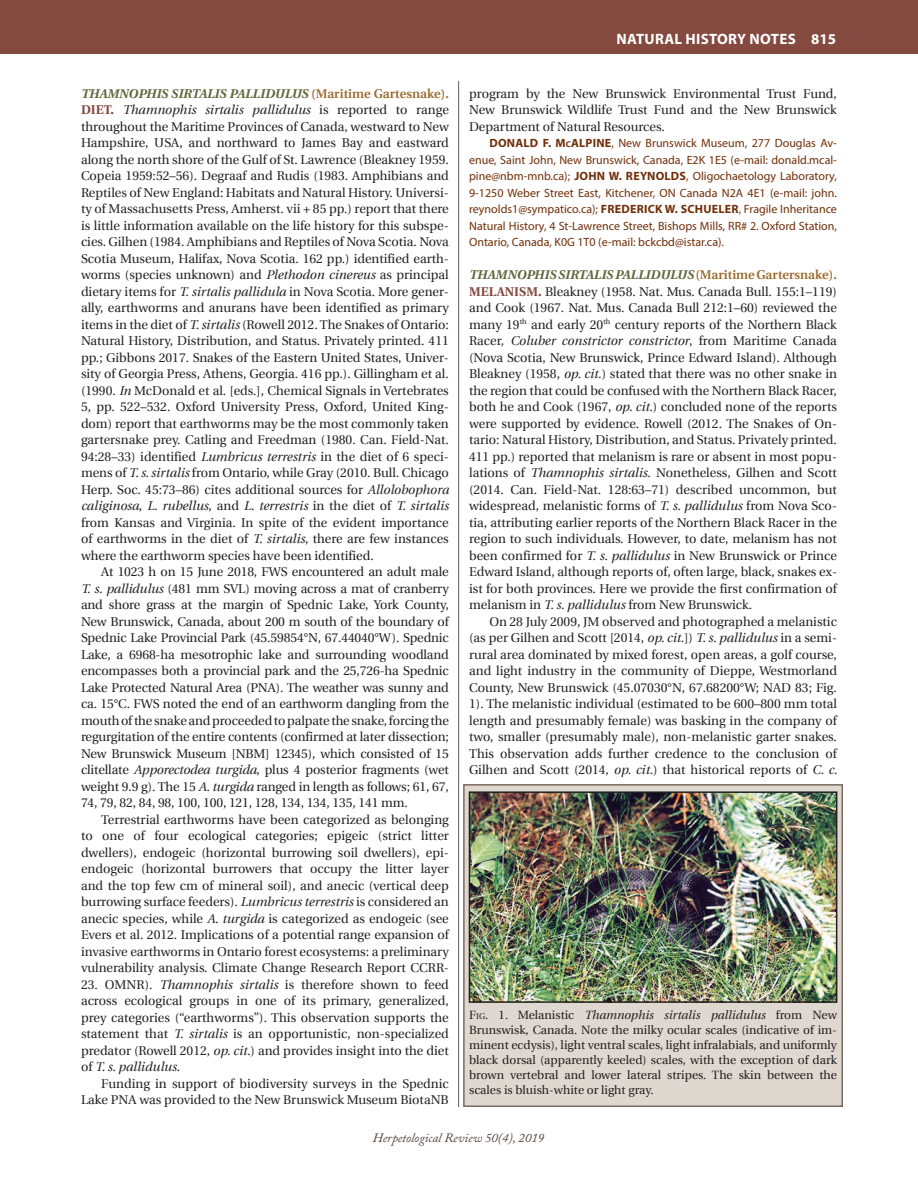
<style>
.page{position:relative;width:918px;height:1188px;background:#fff}
.page>*{position:absolute;margin:0;border:0;box-sizing:border-box;transform-origin:0 0}
.t1{font:700 15px "Myriad Pro";letter-spacing:.02em;color:#fff}
.Nat_Hist_nested_para{font:12.75px/16.5px "Utopia";color:#231f20;text-align:justify}
.t2{font:italic 12.75px "Adobe Caslon Pro";color:#504137}
.Geo_Dist_authors{font:12px/16.5px "Myriad Pro";color:#712e09;text-align:justify}
.t3{font:12px/15px "Utopia";color:#231f20;text-align:justify}
.s1{font-weight:700;font-style:italic;color:#63673c}
.s2{font-weight:600;color:#9a6a2c}
.s3{font-weight:700;color:#84493f}
.s4{font-style:italic}
.s5{font-weight:700}
.s6{font-weight:700;font-size:8.4px}
.s7{font-style:inherit}
.s8{font-size:8.4px}
</style>
<div class="page">
<hr style="left:458px;top:81px;width:1px;height:1026px;background:#5e5e5c">
<div style="left:0;top:0;width:918px;height:54px;background:#84493f"></div>
<div style="left:463px;top:784px;width:380px;height:323px;background:#ded8d1;border:2px solid #7a6a5f"></div>
<img style="left:472px;top:794px;width:362px;height:206px">
<div style="left:469px;top:791px;width:368px;height:212px;border:2px solid #231f20"></div>
<p class="Nat_Hist_nested_para" style="left:81px;top:85px;width:369px"><span class="s1">THAMNOPHIS SIRTALIS PALLIDULUS</span> <span class="s2">(Maritime Gartesnake).<br></span><span class="s3">DIET.</span> <span class="s4">Thamnophis sirtalis pallidulus</span> is reported to range throughout the Maritime Provinces of Canada, westward to New Hampshire, USA, and northward to James Bay and eastward along the north shore of the Gulf of St. Lawrence (Bleakney 1959.<br>Copeia 1959:52–56). Degraaf and Rudis (1983. Amphibians and Reptiles of New England: Habitats and Natural History. Universi&shy;ty of Massachusetts Press, Amherst. vii + 85 pp.) report that there is little information available on the life history for this subspe&shy;cies. Gilhen (1984. Amphibians and Reptiles of Nova Scotia. Nova Scotia Museum, Halifax, Nova Scotia. 162 pp.) identified earth&shy;worms (species unknown) and <span class="s4">Plethodon cinereus</span> as principal dietary items for <span class="s4">T. sirtalis pallidula</span> in Nova Scotia. More gener&shy;ally, earthworms and anurans have been identified as primary items in the diet of <span class="s4">T. sirtalis</span> (Rowell 2012. The Snakes of Ontario:<br>Natural History, Distribution, and Status. Privately printed. 411 pp.; Gibbons 2017. Snakes of the Eastern United States, Univer&shy;sity of Georgia Press, Athens, Georgia. 416 pp.). Gillingham et al. (1990. <span class="s4">In</span> McDonald et al. [eds.], Chemical Signals in Vertebrates 5, pp. 522–532. Oxford University Press, Oxford, United King&shy;dom) report that earthworms may be the most commonly taken gartersnake prey. Catling and Freedman (1980. Can. Field-Nat.<br>94:28–33) identified <span class="s4">Lumbricus terrestris</span> in the diet of 6 speci&shy;mens of <span class="s4">T. s. sirtalis</span> from Ontario, while Gray (2010. Bull. Chicago Herp. Soc. 45:73–86) cites additional sources for <span class="s4">Allolobophora caliginosa</span>, <span class="s4">L. rubellus</span>, and <span class="s4">L. terrestris</span> in the diet of <span class="s4">T. sirtalis </span>from Kansas and Virginia. In spite of the evident importance of earthworms in the diet of <span class="s4">T. sirtalis</span>, there are few instances where the earthworm species have been identified.</p>
<p class="Nat_Hist_nested_para" style="left:81px;top:564px;width:369px;text-indent:20px">At 1023 h on 15 June 2018, FWS encountered an adult male <span class="s4">T. s. pallidulus</span> (481 mm SVL) moving across a mat of cranberry and shore grass at the margin of Spednic Lake, York County, New Brunswick, Canada, about 200 m south of the boundary of Spednic Lake Provincial Park (45.59854°N, 67.44040°W). Spednic Lake, a 6968-ha mesotrophic lake and surrounding woodland encompasses both a provincial park and the 25,726-ha Spednic Lake Protected Natural Area (PNA). The weather was sunny and ca. 15°C. FWS noted the end of an earthworm dangling from the mouth of the snake and proceeded to palpate the snake, forcing the regurgitation of the entire contents (confirmed at later dissection; New Brunswick Museum [NBM] 12345), which consisted of 15 clitellate <span class="s4">Apporectodea turgida</span>, plus 4 posterior fragments (wet weight 9.9 g). The 15 <span class="s4">A. turgida</span> ranged in length as follows; 61, 67, 74, 79, 82, 84, 98, 100, 100, 121, 128, 134, 134, 135, 141 mm.</p>
<p class="Nat_Hist_nested_para" style="left:81px;top:811px;width:369px;text-indent:20px">Terrestrial earthworms have been categorized as belonging to one of four ecological categories; epigeic (strict litter dwellers), endogeic (horizontal burrowing soil dwellers), epi&shy;endogeic (horizontal burrowers that occupy the litter layer and the top few cm of mineral soil), and anecic (vertical deep burrowing surface feeders). <span class="s4">Lumbricus terrestris</span> is considered an anecic species, while <span class="s4">A. turgida</span> is categorized as endogeic (see Evers et al. 2012. Implications of a potential range expansion of invasive earthworms in Ontario forest ecosystems: a preliminary vulnerability analysis. Climate Change Research Report CCRR-</p>
<p class="Nat_Hist_nested_para" style="left:81px;top:976px;width:369px">23. OMNR). <span class="s4">Thamnophis sirtalis</span> is therefore shown to feed across ecological groups in one of its primary, generalized, prey categories (“earthworms”). This observation supports the statement that <span class="s4">T. sirtalis</span> is an opportunistic, non-specialized predator (Rowell 2012, <span class="s4">op. cit.</span>) and provides insight into the diet of <span class="s4">T. s. pallidulus</span>.</p>
<p class="Nat_Hist_nested_para" style="left:81px;top:1075px;width:369px;text-align:right">Funding in support of biodiversity surveys in the Spednic<br>Lake PNA was provided to the New Brunswick Museum BiotaNB</p>
<p class="t1" style="left:616px;top:29px;width:221px">NATURAL HISTORY NOTES 815</p>
<p class="Nat_Hist_nested_para" style="left:469px;top:85px;width:369px">program by the New Brunswick Environmental Trust Fund, New Brunswick Wildlife Trust Fund and the New Brunswick Department of Natural Resources.</p>
<p class="Geo_Dist_authors" style="left:469px;top:135px;width:369px;text-indent:20px"><span class="s5">DONALD F. M</span><span class="s6">c</span><span class="s5">ALPINE</span>, New Brunswick Museum, 277 Douglas Av&shy;enue, Saint John, New Brunswick, Canada, E2K 1E5 (e-mail: donald.mcal&shy;pine@nbm-mnb.ca); <span class="s5">JOHN W. REYNOLDS</span>, Oligochaetology Laboratory, 9-1250 Weber Street East, Kitchener, ON Canada N2A 4E1 (e-mail: john. reynolds1@sympatico.ca); <span class="s5">FREDERICK W. SCHUELER</span>, Fragile Inheritance Natural History, 4 St-Lawrence Street, Bishops Mills, RR# 2. Oxford Station, Ontario, Canada, K0G 1T0 (e-mail: bckcbd@istar.ca).</p>
<p class="Nat_Hist_nested_para" style="left:469px;top:267px;width:369px"><span class="s1">THAMNOPHIS SIRTALIS PALLIDULUS</span><span class="s2">(Maritime Gartersnake).<br></span><span class="s3">MELANISM.</span> Bleakney (1958. Nat. Mus. Canada Bull. 155:1–119) and Cook (1967. Nat. Mus. Canada Bull 212:1–60) reviewed the many 19<sup>th</sup> and early 20<sup>th</sup> century reports of the Northern Black Racer, <span class="s4">Coluber constrictor constrictor</span>, from Maritime Canada (Nova Scotia, New Brunswick, Prince Edward Island). Although Bleakney (1958, <span class="s4">op. cit.</span>) stated that there was no other snake in the region that could be confused with the Northern Black Racer, both he and Cook (1967, <span class="s4">op. cit.</span>) concluded none of the reports were supported by evidence. Rowell (2012. The Snakes of On&shy;tario: Natural History, Distribution, and Status. Privately printed.<br>411 pp.) reported that melanism is rare or absent in most popu&shy;lations of <span class="s4">Thamnophis sirtalis</span>. Nonetheless, Gilhen and Scott (2014. Can. Field-Nat. 128:63–71) described uncommon, but widespread, melanistic forms of <span class="s4">T. s. pallidulus</span> from Nova Sco&shy;tia, attributing earlier reports of the Northern Black Racer in the region to such individuals. However, to date, melanism has not been confirmed for <span class="s4">T. s. pallidulus</span> in New Brunswick or Prince Edward Island, although reports of, often large, black, snakes ex&shy;ist for both provinces. Here we provide the first confirmation of melanism in <span class="s4">T. s. pallidulus</span> from New Brunswick.</p>
<p class="Nat_Hist_nested_para" style="left:469px;top:613px;width:370px;text-indent:20px">On 28 July 2009, JM observed and photographed a melanistic (as per Gilhen and Scott [2014, <span class="s4">op. cit.</span>]) <span class="s4">T. s. pallidulus</span> in a semi&shy;rural area dominated by mixed forest, open areas, a golf course, and light industry in the community of Dieppe, Westmorland County, New Brunswick (45.07030°N, 67.68200°W; NAD 83; Fig.<br>1). The melanistic individual (estimated to be 600–800 mm total length and presumably female) was basking in the company of two, smaller (presumably male), non-melanistic garter snakes.<br>This observation adds further credence to the conclusion of Gilhen and Scott (2014, <span class="s4">op. cit.</span>) that historical reports of <span class="s4">C. c.</span></p>
<p class="t3" style="left:469px;top:1007px;width:369px"><span class="s7">F</span><span class="s8">ig</span><span class="s7">.</span> 1. Melanistic <span class="s4">Thamnophis sirtalis pallidulus</span> from New Brunswisk, Canada. Note the milky ocular scales (indicative of im&shy;minent ecdysis), light ventral scales, light infralabials, and uniformly black dorsal (apparently keeled) scales, with the exception of dark brown vertebral and lower lateral stripes. The skin between the scales is bluish-white or light gray.</p>
<p class="t2" style="left:373px;top:1130px;width:173px">Herpetological Review 50(4), 2019</p>
</div>
